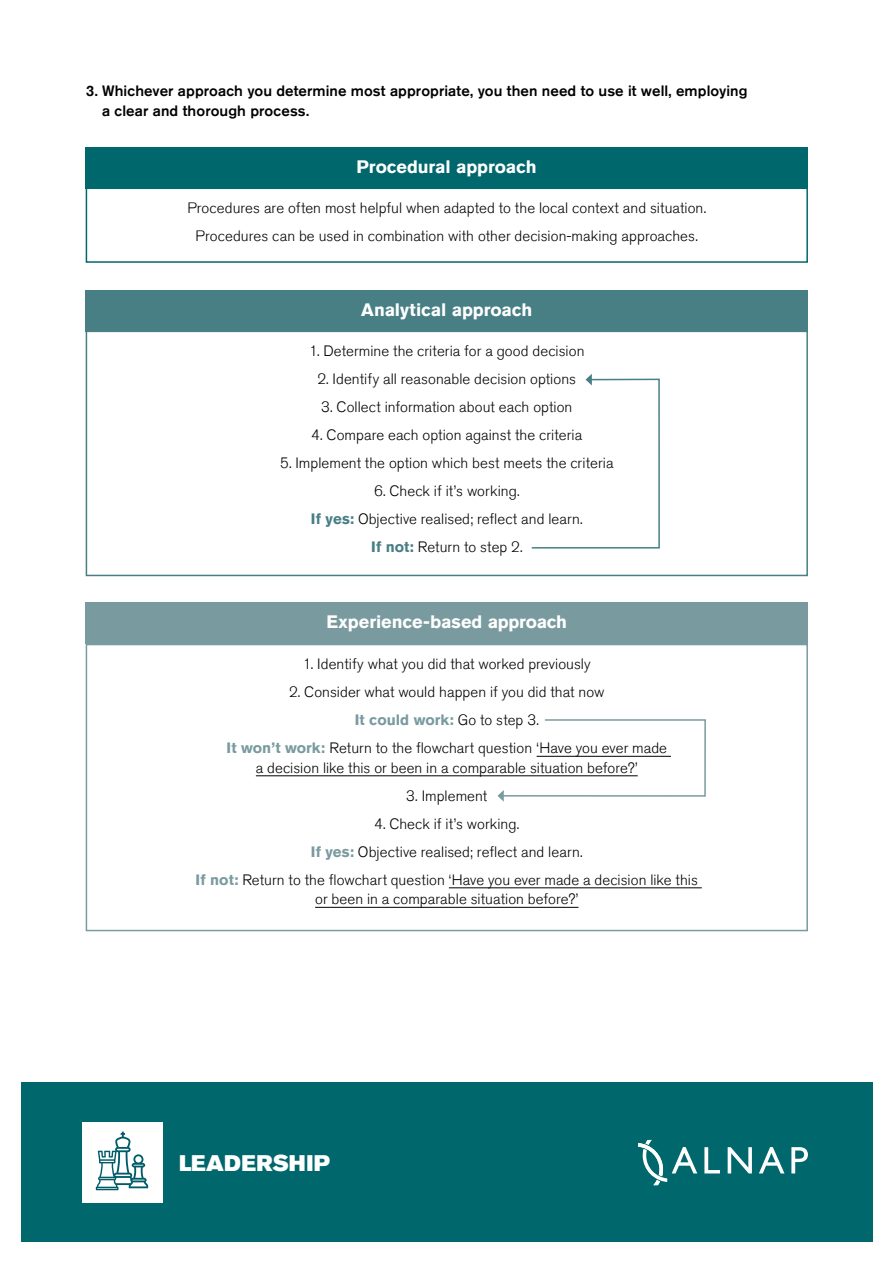
<style>
.page{position:relative;width:893px;height:1263px;background:#fff}
.page>*{position:absolute;margin:0;border:0;box-sizing:border-box;transform-origin:0 0}
.t1{font:22.5px "Akzidenz Grotesk Std Super";letter-spacing:.015em;color:#fff}
.t2{font:700 18px "Akzidenz Grotesk Std";letter-spacing:-.005em;color:#fff}
.t3{font:300 15px/28px "Akzidenz Grotesk Std";letter-spacing:.005em;color:#000;text-align:center}
.t4{font:500 15px/20.2px "Akzidenz Grotesk Std";letter-spacing:.005em;color:#000}
.s1{font-weight:700;color:#487f85}
.s2{font-weight:700;color:#799ba0}
</style>
<div class="page">
<div style="left:85px;top:147px;width:723px;height:42px;background:#00676d"></div>
<div style="left:86px;top:188px;width:722px;height:75px;border:2px solid #00676d"></div>
<div style="left:86px;top:290px;width:722px;height:42px;background:#487f85"></div>
<div style="left:86px;top:331px;width:722px;height:245px;border:2px solid #487f85"></div>
<div style="left:86px;top:602px;width:722px;height:42px;background:#799ba0"></div>
<hr style="left:256px;top:775px;width:382px;height:1px;background:#000">
<hr style="left:449px;top:887px;width:253px;height:1px;background:#000">
<hr style="left:315px;top:907px;width:263px;height:1px;background:#000">
<div style="left:86px;top:644px;width:722px;height:287px;border:2px solid #799ba0"></div>
<svg style="left:531px;top:374px;width:129px;height:175px"></svg>
<svg style="left:497px;top:719px;width:209px;height:83px"></svg>
<div style="left:21px;top:1082px;width:852px;height:160px;background:#00676d"></div>
<svg style="left:638px;top:1140px;width:170px;height:45px"></svg>
<div style="left:82px;top:1122px;width:81px;height:80px;background:#fff"></div>
<svg style="left:96px;top:1131px;width:52px;height:59px"></svg>
<p class="t4" style="left:102px;top:80px;width:647px;text-indent:-16px">3. Whichever approach you determine most appropriate, you then need to use it well, employing a clear and thorough process.</p>
<p class="t2" style="left:357px;top:156px;width:182px">Procedural approach</p>
<p class="t3" style="left:187px;top:194px;width:520px">Procedures are often most helpful when adapted to the local context and situation.<br>Procedures can be used in combination with other decision-making approaches.</p>
<p class="t2" style="left:361px;top:299px;width:173px">Analytical approach</p>
<p class="t3" style="left:309px;top:337px;width:277px">1. Determine the criteria for a good decision</p>
<p class="t3" style="left:318px;top:365px;width:260px">2. Identify all reasonable decision options</p>
<p class="t3" style="left:321px;top:393px;width:253px">3. Collect information about each option</p>
<p class="t3" style="left:311px;top:421px;width:272px">4. Compare each option against the criteria</p>
<p class="t3" style="left:280px;top:449px;width:335px">5. Implement the option which best meets the criteria</p>
<p class="t3" style="left:311px;top:477px;width:273px">6. Check if it’s working.<br><span class="s1">If yes:</span> Objective realised; reflect and learn.<br><span class="s1">If not:</span> Return to step 2.</p>
<p class="t2" style="left:326px;top:611px;width:242px">Experience-based approach</p>
<p class="t3" style="left:303px;top:650px;width:289px">1. Identify what you did that worked previously</p>
<p class="t3" style="left:226px;top:678px;width:442px">2. Consider what would happen if you did that now<br><span class="s2">It could work:</span> Go to step 3.<br><span class="s2">It won’t work:</span> Return to the flowchart question ‘Have you ever made</p>
<p class="t3" style="left:256px;top:754px;width:383px">a decision like this or been in a comparable situation before?’</p>
<p class="t3" style="left:406px;top:782px;width:83px">3. Implement</p>
<p class="t3" style="left:196px;top:810px;width:504px">4. Check if it’s working.<br><span class="s2">If yes:</span> Objective realised; reflect and learn.<br><span class="s2">If not:</span> Return to the flowchart question ‘Have you ever made a decision like this</p>
<p class="t3" style="left:315px;top:885px;width:265px">or been in a comparable situation before?’</p>
<h1 class="t1" style="left:179px;top:1149px;width:152px">LEADERSHIP</h1>
</div>
